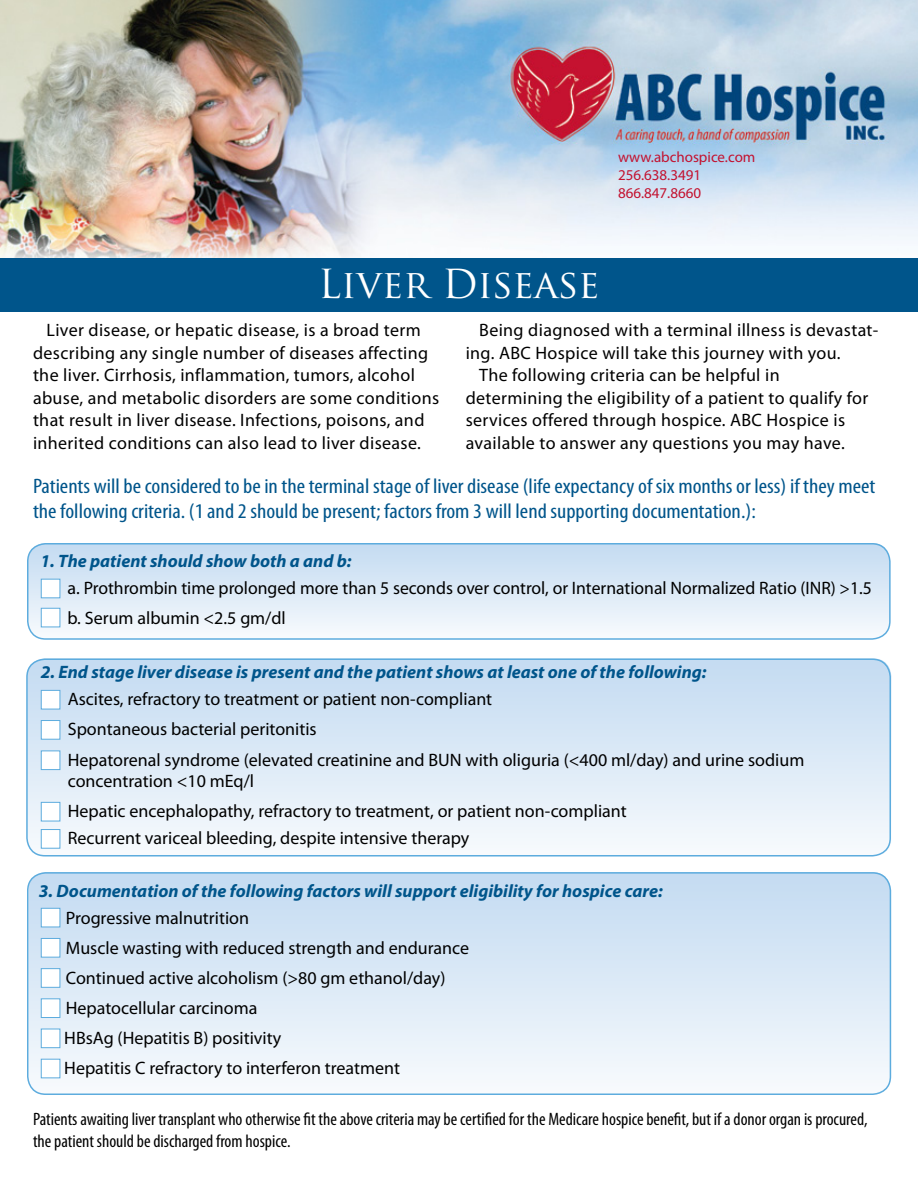
<style>
.page{position:relative;width:918px;height:1188px;background:#fff}
.page>*{position:absolute;margin:0;border:0;box-sizing:border-box;transform-origin:0 0}
.t1{font:39px "Trajan Pro";color:#fff}
.t2{font:condensed 21px/25.2px "Myriad Pro";color:#00558b;scale:1.1 1}
.t3{font:18px/30px "Myriad Pro";color:#000}
.t4{font:18px/22.5px "Myriad Pro";letter-spacing:.02em;color:#000}
.t5{font:italic 700 18px "Myriad Pro";color:#00558b}
.t6{font:condensed 18px/21.6px "Myriad Pro";color:#000}
.t7{font:15px/18px "Myriad Pro";color:#c31230}
</style>
<div class="page">
<img style="left:0;top:0;width:918px;height:258px">
<div style="left:0;top:258px;width:918px;height:54px;background:#00558b"></div>
<div style="left:28px;top:543px;width:862px;height:95px;background:linear-gradient(to bottom,#c2daf1,#f7fafd);border-radius:18px"></div>
<div style="left:27px;top:543px;width:864px;height:97px;border:2px solid #5dacde;border-radius:18px"></div>
<div style="left:41px;top:579px;width:19px;height:19px;background:#fff;border:1px solid #5dacde"></div>
<div style="left:41px;top:608px;width:19px;height:19px;background:#fff;border:1px solid #5dacde"></div>
<div style="left:27px;top:658px;width:864px;height:198px;background:linear-gradient(to bottom,#c2daf1,#f6fafd);border-radius:18px"></div>
<div style="left:26px;top:658px;width:865px;height:198px;border:2px solid #5dacde;border-radius:18px"></div>
<div style="left:41px;top:690px;width:19px;height:19px;background:#fff;border:1px solid #5dacde"></div>
<div style="left:41px;top:720px;width:19px;height:20px;background:#fff;border:1px solid #5dacde"></div>
<div style="left:41px;top:751px;width:19px;height:19px;background:#fff;border:1px solid #5dacde"></div>
<div style="left:41px;top:802px;width:19px;height:19px;background:#fff;border:1px solid #5dacde"></div>
<div style="left:41px;top:829px;width:19px;height:20px;background:#fff;border:1px solid #5dacde"></div>
<div style="left:28px;top:872px;width:862px;height:223px;background:linear-gradient(to bottom,#c2daf1,#f7fafd);border-radius:18px"></div>
<div style="left:27px;top:872px;width:864px;height:223px;border:2px solid #5dacde;border-radius:18px"></div>
<div style="left:41px;top:908px;width:19px;height:19px;background:#fff;border:1px solid #5dacde"></div>
<div style="left:41px;top:938px;width:19px;height:20px;background:#fff;border:1px solid #5dacde"></div>
<div style="left:41px;top:968px;width:19px;height:20px;background:#fff;border:1px solid #5dacde"></div>
<div style="left:41px;top:998px;width:19px;height:20px;background:#fff;border:1px solid #5dacde"></div>
<div style="left:41px;top:1029px;width:19px;height:19px;background:#fff;border:1px solid #5dacde"></div>
<div style="left:41px;top:1059px;width:19px;height:19px;background:#fff;border:1px solid #5dacde"></div>
<p class="t7" style="left:618px;top:148px;width:139px">www.abchospice.com<br>256.638.3491<br>866.847.8660</p>
<h1 class="t1" style="left:318px;top:259px;width:283px">Liver Disease</h1>
<p class="t4" style="left:33px;top:318px;width:408px;text-indent:13px">Liver disease, or hepatic disease, is a broad term describing any single number of diseases affecting the liver. Cirrhosis, inflammation, tumors, alcohol abuse, and metabolic disorders are some conditions that result in liver disease. Infections, poisons, and inherited conditions can also lead to liver disease.</p>
<p class="t4" style="left:479px;top:318px;width:401px">Being diagnosed with a terminal illness is devastat-</p>
<p class="t4" style="left:466px;top:341px;width:376px">ing. ABC Hospice will take this journey with you.</p>
<p class="t4" style="left:479px;top:363px;width:302px">The following criteria can be helpful in</p>
<p class="t4" style="left:466px;top:386px;width:404px">determining the eligibility of a patient to qualify for</p>
<p class="t4" style="left:466px;top:408px;width:381px">services offered through hospice. ABC Hospice is</p>
<p class="t4" style="left:466px;top:431px;width:381px">available to answer any questions you may have.</p>
<p class="t2" style="left:33px;top:473px;width:767px">Patients will be considered to be in the terminal stage of liver disease (life expectancy of six months or less) if they meet the following criteria. (1 and 2 should be present; factors from 3 will lend supporting documentation.):</p>
<p class="t5" style="left:40px;top:549px;width:313px">1. The patient should show both a and b:</p>
<p class="t3" style="left:68px;top:572px;width:806px">a. Prothrombin time prolonged more than 5 seconds over control, or International Normalized Ratio (INR) &gt;1.5 b. Serum albumin &lt;2.5 gm/dl</p>
<p class="t5" style="left:41px;top:661px;width:667px">2. End stage liver disease is present and the patient shows at least one of the following:</p>
<p class="t3" style="left:68px;top:684px;width:738px">Ascites, refractory to treatment or patient non-compliant<br>Spontaneous bacterial peritonitis<br>Hepatorenal syndrome (elevated creatinine and BUN with oliguria (&lt;400 ml/day) and urine sodium</p>
<p class="t3" style="left:68px;top:765px;width:560px">concentration &lt;10 mEq/l<br>Hepatic encephalopathy, refractory to treatment, or patient non-compliant</p>
<p class="t3" style="left:68px;top:822px;width:403px">Recurrent variceal bleeding, despite intensive therapy</p>
<p class="t5" style="left:39px;top:879px;width:625px">3. Documentation of the following factors will support eligibility for hospice care:</p>
<p class="t3" style="left:64px;top:903px;width:406px">Progressive malnutrition<br>Muscle wasting with reduced strength and endurance Continued active alcoholism (&gt;80 gm ethanol/day)<br>Hepatocellular carcinoma<br>HBsAg (Hepatitis B) positivity<br>Hepatitis C refractory to interferon treatment</p>
<p class="t6" style="left:33px;top:1108px;width:836px">Patients awaiting liver transplant who otherwise fit the above criteria may be certified for the Medicare hospice benefit, but if a donor organ is procured, the patient should be discharged from hospice.</p>
</div>
